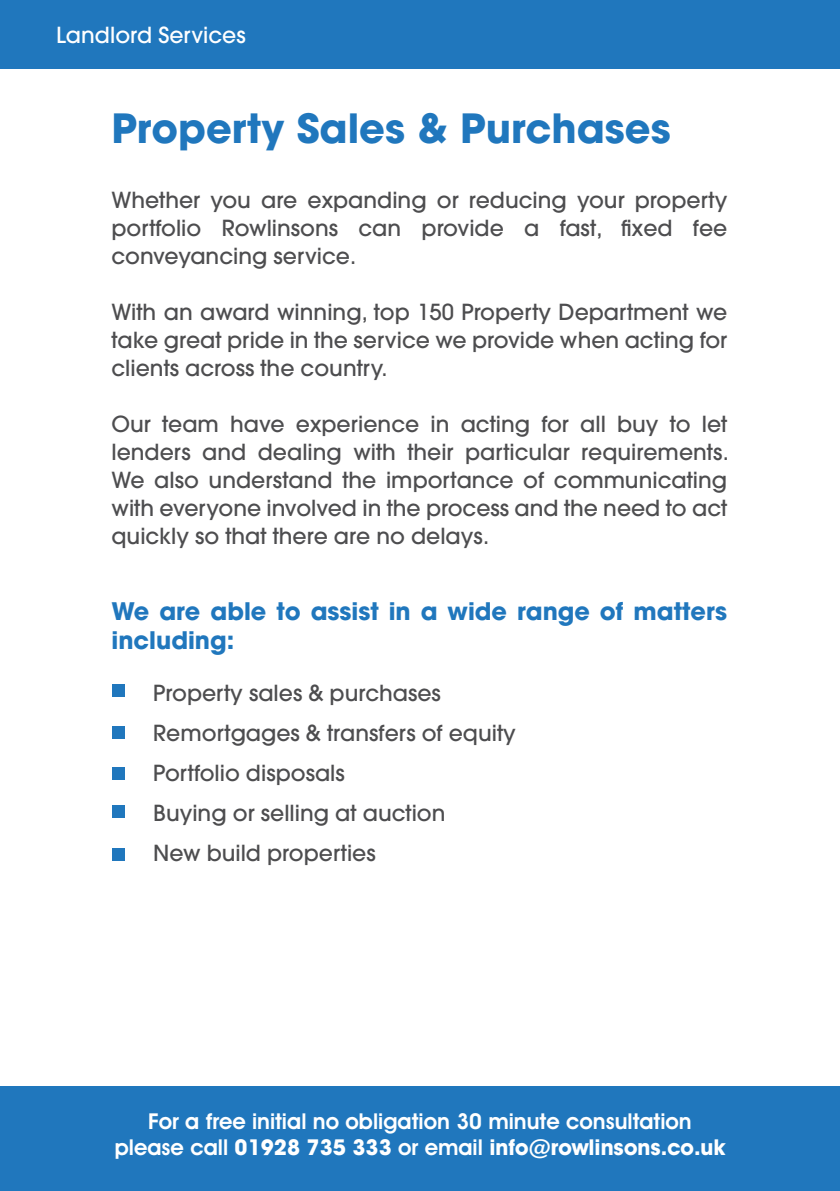
<style>
.page{position:relative;width:840px;height:1191px;background:#fff}
.page>*{position:absolute;margin:0;border:0;box-sizing:border-box;transform-origin:0 0}
.t1{font:700 40px "Avant Garde";color:#2077bd}
.t2{font:700 24px/28.8px "Avant Garde";color:#2077bd}
.t3{font:500 22px/28px "Avant Garde";color:#4d4d4f;text-align:justify}
.t4{font:600 22px/26.4px "Avant Garde IT Cby BT";color:#fff;text-align:center}
.t5{font:500 22px "Avant Garde";color:#fff}
.s1{font-weight:700}
</style>
<div class="page">
<div style="left:0;top:0;width:839px;height:68px;background:#2077bd"></div>
<div style="left:0;top:1086px;width:839px;height:105px;background:#2077bd"></div>
<div style="left:112px;top:766px;width:13px;height:13px;background:#2077bd"></div>
<div style="left:112px;top:684px;width:13px;height:13px;background:#2077bd"></div>
<div style="left:112px;top:725px;width:13px;height:13px;background:#2077bd"></div>
<div style="left:112px;top:805px;width:13px;height:13px;background:#2077bd"></div>
<div style="left:112px;top:847px;width:13px;height:13px;background:#2077bd"></div>
<p class="t5" style="left:56px;top:21px;width:191px">Landlord Services</p>
<h1 class="t1" style="left:111px;top:102px;width:560px">Property Sales &amp; Purchases</h1>
<p class="t3" style="left:111px;top:186px;width:617px">Whether you are expanding or reducing your property portfolio Rowlinsons can provide a fast, fixed fee conveyancing service.</p>
<p class="t3" style="left:111px;top:298px;width:617px">With an award winning, top 150 Property Department we take great pride in the service we provide when acting for clients across the country.</p>
<p class="t3" style="left:111px;top:410px;width:618px">Our team have experience in acting for all buy to let lenders and dealing with their particular requirements.<br>We also understand the importance of communicating with everyone involved in the process and the need to act quickly so that there are no delays.</p>
<p class="t2" style="left:111px;top:597px;width:617px">We are able to assist in a wide range of matters including:</p>
<p class="t3" style="left:153px;top:673px;width:364px;line-height:40px;text-align:left">Property sales &amp; purchases<br>Remortgages &amp; transfers of equity<br>Portfolio disposals<br>Buying or selling at auction<br>New build properties</p>
<p class="t4" style="left:115px;top:1107px;width:611px">For a free initial no obligation 30 minute consultation please call <span class="s1">01928 735 333</span> or email <span class="s1">info@rowlinsons.co.uk</span></p>
</div>
